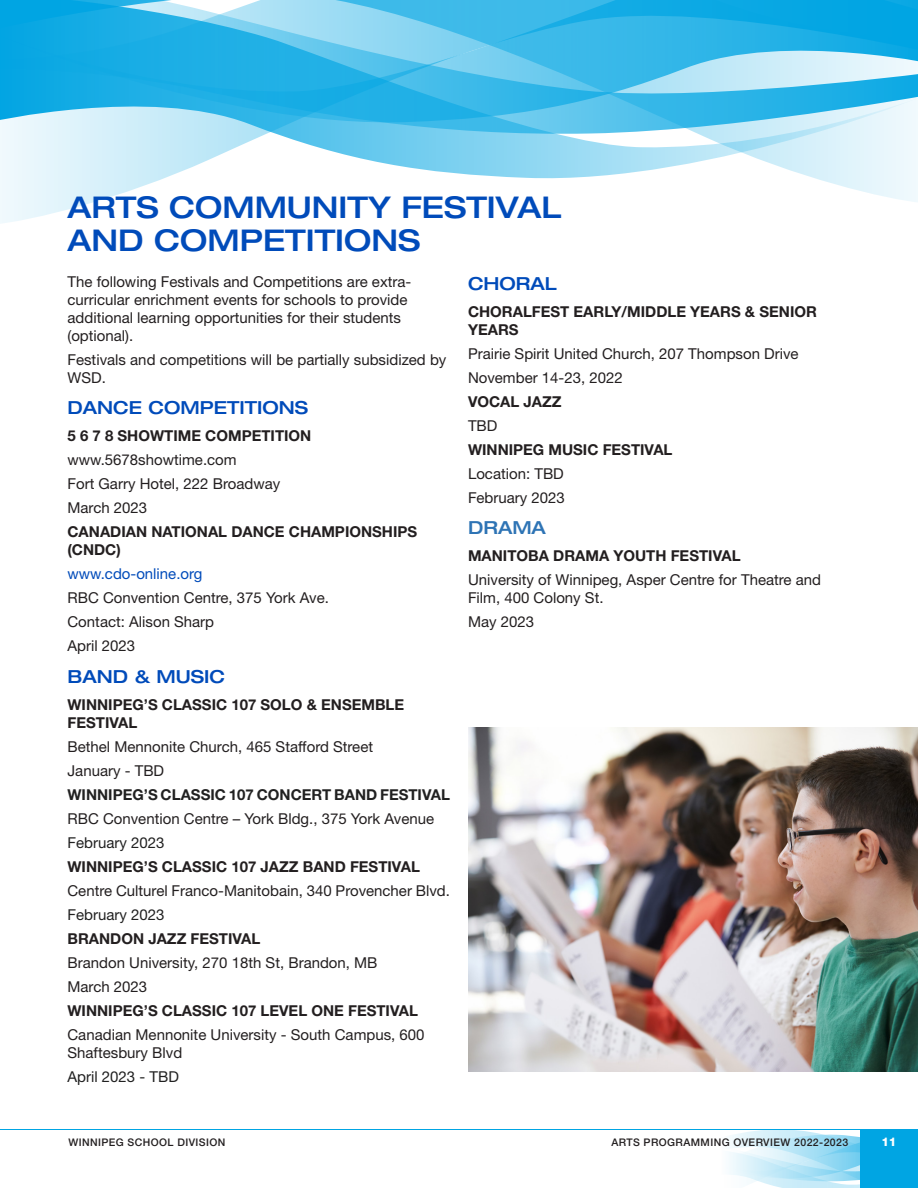
<style>
.page{position:relative;width:918px;height:1188px;background:#fff}
.page>*{position:absolute;margin:0;border:0;box-sizing:border-box;transform-origin:0 0}
.Head1{font:500 expanded 30px/33px "Helvetica Neue LT Std";color:#004bba}
.Head3{font:500 expanded 18px "Helvetica Neue LT Std";color:#004bba}
.Head3-2{font:500 expanded 18px "Helvetica Neue LT Std";color:#2e74b5}
.Body1{font:15px/18px "Helvetica Neue LT Std";color:#231f20}
.Body1_Bold{font:700 15px/18px "Helvetica Neue LT Std";color:#231f20}
.Body1-2{font:700 15px "Helvetica Neue LT Std";color:#231f20}
.Body1-3{font:700 15px "Helvetica Neue LT Std";color:#212121}
.Body1-4{font:15px "Helvetica Neue LT Std";color:#212121}
.Body1-5{font:15px "Helvetica Neue LT Std";color:#004bba}
.t1{font:800 12px "Helvetica Neue LT Std";color:#fff}
.t2{font:500 10.5px "Helvetica Neue LT Std";letter-spacing:.04em;color:#231f20}
</style>
<div class="page">
<hr style="left:0;top:1129px;width:918px;height:1px;background:#00a5e3">
<svg style="left:729px;top:1130px;width:131px;height:58px"></svg>
<div style="left:860px;top:1130px;width:58px;height:58px;background:#00a5e3"></div>
<svg style="left:0;top:0;width:918px;height:224px"></svg>
<img style="left:468px;top:727px;width:450px;height:344px">
<p class="Head1" style="left:68px;top:190px;width:495px">ARTS COMMUNITY FESTIVAL<br>AND COMPETITIONS</p>
<p class="Body1" style="left:68px;top:272px;width:345px">The following Festivals and Competitions are extra&shy;curricular enrichment events for schools to provide additional learning opportunities for their students (optional).</p>
<p class="Body1" style="left:68px;top:350px;width:380px">Festivals and competitions will be partially subsidized by<br>WSD.</p>
<p class="Head3" style="left:68px;top:397px;width:242px">DANCE COMPETITIONS</p>
<p class="Body1_Bold" style="left:68px;top:426px;width:245px">5 6 7 8 SHOWTIME COMPETITION</p>
<p class="Body1" style="left:68px;top:451px;width:171px">www.5678showtime.com</p>
<p class="Body1" style="left:68px;top:475px;width:214px">Fort Garry Hotel, 222 Broadway</p>
<p class="Body1" style="left:68px;top:499px;width:81px">March 2023</p>
<p class="Body1_Bold" style="left:68px;top:522px;width:351px">CANADIAN NATIONAL DANCE CHAMPIONSHIPS (CNDC)</p>
<p class="Body1-5" style="left:68px;top:565px;width:136px">www.cdo-online.org</p>
<p class="Body1" style="left:68px;top:589px;width:263px">RBC Convention Centre, 375 York Ave.</p>
<p class="Body1" style="left:68px;top:613px;width:148px">Contact: Alison Sharp</p>
<p class="Body1" style="left:68px;top:637px;width:69px">April 2023</p>
<p class="Head3" style="left:68px;top:665px;width:159px">BAND &amp; MUSIC</p>
<p class="Body1_Bold" style="left:68px;top:695px;width:338px">WINNIPEG’S CLASSIC 107 SOLO &amp; ENSEMBLE<br>FESTIVAL</p>
<p class="Body1" style="left:68px;top:737px;width:307px">Bethel Mennonite Church, 465 Stafford Street</p>
<p class="Body1" style="left:68px;top:761px;width:98px">January - TBD</p>
<p class="Body1-3" style="left:68px;top:785px;width:384px">WINNIPEG’S CLASSIC 107 CONCERT BAND FESTIVAL</p>
<p class="Body1" style="left:68px;top:809px;width:368px">RBC Convention Centre – York Bldg., 375 York Avenue</p>
<p class="Body1-4" style="left:68px;top:833px;width:98px">February 2023</p>
<p class="Body1-2" style="left:68px;top:857px;width:354px">WINNIPEG’S CLASSIC 107 JAZZ BAND FESTIVAL</p>
<p class="Body1" style="left:68px;top:881px;width:384px">Centre Culturel Franco-Manitobain, 340 Provencher Blvd.</p>
<p class="Body1-4" style="left:68px;top:905px;width:98px">February 2023</p>
<p class="Body1_Bold" style="left:68px;top:929px;width:194px">BRANDON JAZZ FESTIVAL</p>
<p class="Body1" style="left:68px;top:953px;width:312px">Brandon University, 270 18th St, Brandon, MB</p>
<p class="Body1" style="left:68px;top:977px;width:81px">March 2023</p>
<p class="Body1-2" style="left:68px;top:1001px;width:352px">WINNIPEG’S CLASSIC 107 LEVEL ONE FESTIVAL</p>
<p class="Body1" style="left:68px;top:1025px;width:359px">Canadian Mennonite University - South Campus, 600<br>Shaftesbury Blvd</p>
<p class="Body1-4" style="left:68px;top:1067px;width:113px">April 2023 - TBD</p>
<p class="Head3" style="left:468px;top:272px;width:90px">CHORAL</p>
<p class="Body1_Bold" style="left:468px;top:302px;width:350px">CHORALFEST EARLY/MIDDLE YEARS &amp; SENIOR<br>YEARS</p>
<p class="Body1" style="left:468px;top:344px;width:332px">Prairie Spirit United Church, 207 Thompson Drive</p>
<p class="Body1" style="left:468px;top:368px;width:156px">November 14-23, 2022</p>
<p class="Body1_Bold" style="left:468px;top:392px;width:95px">VOCAL JAZZ</p>
<p class="Body1" style="left:468px;top:416px;width:31px">TBD</p>
<p class="Body1_Bold" style="left:468px;top:440px;width:206px">WINNIPEG MUSIC FESTIVAL</p>
<p class="Body1" style="left:468px;top:464px;width:97px">Location: TBD</p>
<p class="Body1" style="left:468px;top:488px;width:98px">February 2023</p>
<p class="Head3-2" style="left:468px;top:517px;width:79px">DRAMA</p>
<p class="Body1_Bold" style="left:468px;top:546px;width:274px">MANITOBA DRAMA YOUTH FESTIVAL</p>
<p class="Body1" style="left:468px;top:571px;width:355px">University of Winnipeg, Asper Centre for Theatre and<br>Film, 400 Colony St.</p>
<p class="Body1" style="left:468px;top:613px;width:68px">May 2023</p>
<p class="t2" style="left:68px;top:1136px;width:159px">WINNIPEG SCHOOL DIVISION</p>
<p class="t2" style="left:611px;top:1136px;width:239px">ARTS PROGRAMMING OVERVIEW 2022-2023</p>
<p class="t1" style="left:881px;top:1134px;width:17px">11</p>
</div>
